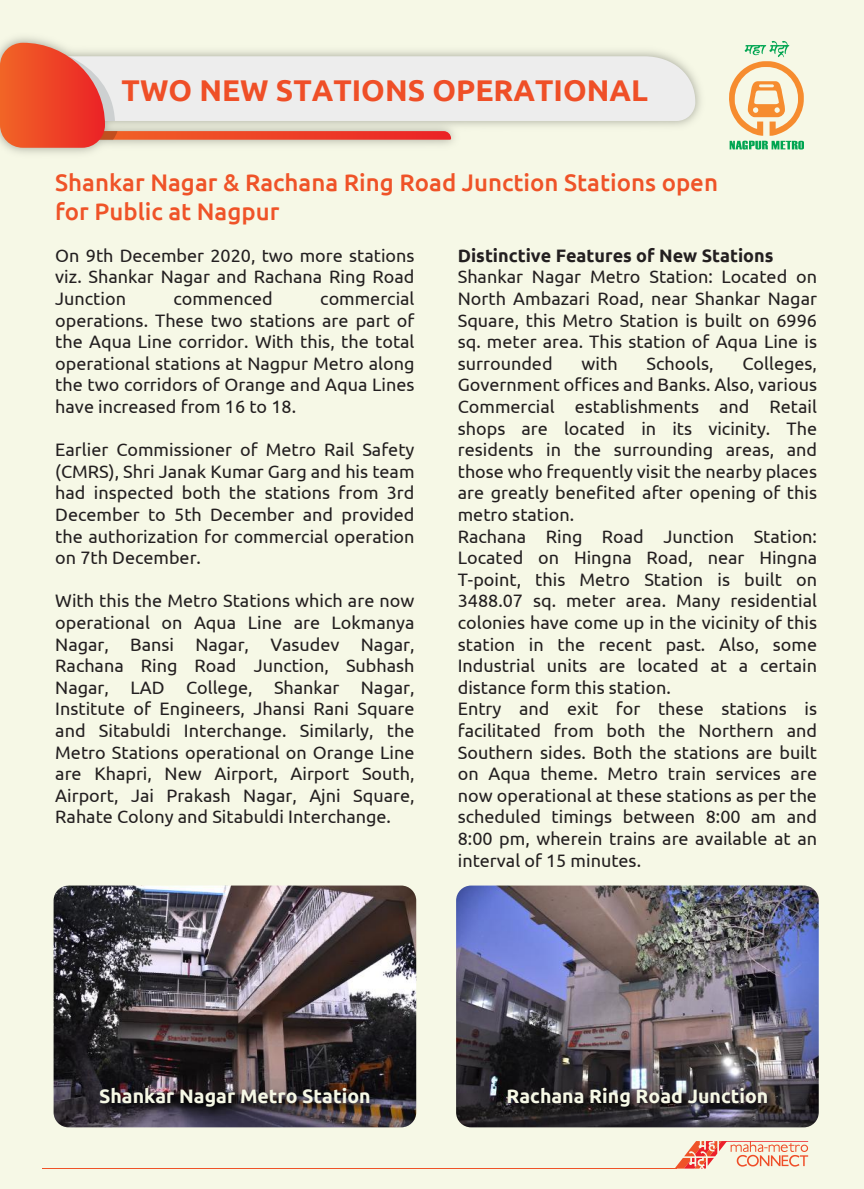
<style>
.page{position:relative;width:864px;height:1189px;background:#f6f8e6}
.page>*{position:absolute;margin:0;border:0;box-sizing:border-box;transform-origin:0 0}
.t1{font:700 30px "Ubuntu";color:#ef4f27}
.t2{font:500 24px/28.8px "Ubuntu";color:#ef5328}
.t3{font:700 19.5px "Ubuntu";color:#f6f8e6}
.t4{font:18px/21.6px "Ubuntu";color:#231f20;text-align:justify}
.t5{font:700 18px "Ubuntu";color:#231f20}
</style>
<div class="page">
<svg style="left:675px;top:1141px;width:133px;height:27px"></svg>
<hr style="left:43px;top:1168px;width:634px;height:1px;background:#ef5328">
<hr style="left:725px;top:1141px;width:83px;height:1px;background:#ec202a">
<svg style="left:729px;top:41px;width:75px;height:109px"></svg>
<div style="left:115px;top:56px;width:580px;height:65px;background:#ededed"></div>
<svg style="left:103px;top:56px;width:12px;height:65px"></svg>
<svg style="left:100px;top:131px;width:351px;height:9px;background:#ea472c"></svg>
<svg style="left:0;top:43px;width:105px;height:105px;background:#ec5a3d"></svg>
<img style="left:54px;top:885px;width:362px;height:242px">
<img style="left:456px;top:885px;width:363px;height:242px">
<img style="left:93px;top:1080px;width:290px;height:40px">
<img style="left:500px;top:1080px;width:281px;height:40px">
<h1 class="t1" style="left:122px;top:72px;width:528px">TWO NEW STATIONS OPERATIONAL</h1>
<h2 class="t2" style="left:55px;top:167px;width:664px">Shankar Nagar &amp; Rachana Ring Road Junction Stations open for Public at Nagpur</h2>
<p class="t4" style="left:55px;top:244px;width:361px">On 9th December 2020, two more stations viz. Shankar Nagar and Rachana Ring Road Junction</p>
<p class="t5" style="left:458px;top:244px;width:317px">Distinctive Features of New Stations</p>
<p class="t4" style="left:458px;top:265px;width:361px">Shankar Nagar Metro Station: Located on North Ambazari Road, near Shankar Nagar Square, this Metro Station is built on 6996 sq. meter area. This station of Aqua Line is surrounded</p>
<p class="t4" style="left:55px;top:287px;width:361px;text-indent:265px">commercial operations. These two stations are part of the Aqua Line corridor. With this, the total operational stations at Nagpur Metro along the two corridors of Orange and Aqua Lines have increased from 16 to 18.</p>
<p class="t4" style="left:55px;top:438px;width:361px">Earlier Commissioner of Metro Rail Safety (CMRS), Shri Janak Kumar Garg and his team had inspected both the stations from 3rd December to 5th December and provided the authorization for commercial operation on 7th December.</p>
<p class="t4" style="left:55px;top:589px;width:361px">With this the Metro Stations which are now operational on Aqua Line are Lokmanya Nagar, Bansi Nagar, Vasudev Nagar, Rachana Ring Road Junction, Subhash Nagar, LAD College, Shankar Nagar, Institute of Engineers, Jhansi Rani Square and Sitabuldi Interchange. Similarly, the Metro Stations operational on Orange Line are Khapri, New Airport, Airport South, Airport, Jai Prakash Nagar, Ajni Square, Rahate Colony and Sitabuldi Interchange.</p>
<p class="t4" style="left:173px;top:287px;width:101px">commenced</p>
<p class="t4" style="left:458px;top:352px;width:361px;text-align:left;text-indent:285px">Colleges, Government offices and Banks. Also, various Commercial establishments and Retail shops are located in its vicinity. The residents in the surrounding areas, and those who frequently visit the nearby places are greatly benefited after opening of this metro station.<br>Rachana Ring Road Junction Station:<br>Located on Hingna Road, near Hingna T-point, this Metro Station is built on 3488.07 sq. meter area. Many residential colonies have come up in the vicinity of this station in the recent past. Also, some Industrial units are located at a certain distance form this station.<br>Entry and exit for these stations is facilitated from both the Northern and Southern sides. Both the stations are built on Aqua theme. Metro train services are now operational at these stations as per the scheduled timings between 8:00 am and 8:00 pm, wherein trains are available at an interval of 15 minutes.</p>
<p class="t4" style="left:582px;top:352px;width:38px">with</p>
<p class="t4" style="left:647px;top:352px;width:68px">Schools,</p>
<p class="t3" style="left:99px;top:1084px;width:273px">Shankar Nagar Metro Station</p>
<p class="t3" style="left:506px;top:1084px;width:263px">Rachana Ring Road Junction</p>
</div>
